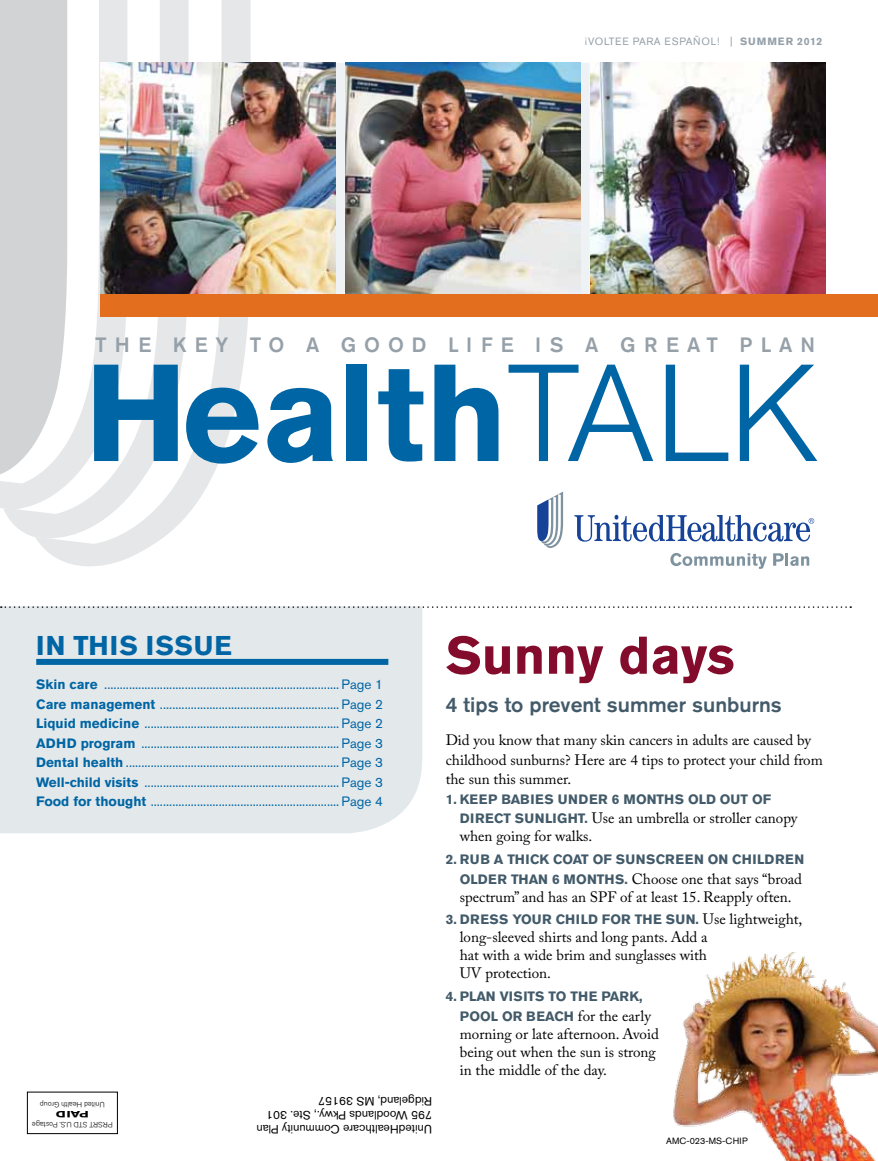
<style>
.page{position:relative;width:878px;height:1161px;background:#fff}
.page>*{position:absolute;margin:0;border:0;box-sizing:border-box;transform-origin:0 0}
.t1{font:700 136.5px "Akzidenz Grotesk BE";color:#0065a4}
.t2{font:700 52.5px "Akzidenz Grotesk BE";color:#830b2c}
.t3{font:700 27px "Akzidenz Grotesk BE";letter-spacing:.03em;color:#0065a4}
.t4{font:500 21px "Akzidenz Grotesk BE";color:#425a69}
.t5{font:500 20.55px "Akzidenz Grotesk BE";letter-spacing:.39em;color:#95a0a9}
.t6{font:15px/18px "Adobe Caslon Pro";color:#000}
.t7{font:13.5px/19.5px "Akzidenz Grotesk BE";color:#0065a4;text-align:justify}
.t8{font:700 13.5px/19.5px "Akzidenz Grotesk BE";letter-spacing:.04em;color:#425a69}
.t9{font:700 13.5px/19.5px "Akzidenz Grotesk BE";color:#425a69}
.t10{font:12px/14.2px "Akzidenz Grotesk BE";color:#000}
.t11{font:10.5px "Akzidenz Grotesk BE";letter-spacing:.05em;color:#95a0a9}
.t12{font:700 10.5px "Akzidenz Grotesk BE";letter-spacing:.05em;color:#95a0a9}
.t13{font:9px "Akzidenz Grotesk BE";letter-spacing:.02em;color:#000}
.t14{font:700 9px "Akzidenz Grotesk BE";color:#000;scale:1.5 1}
.t15{font:300 7.5px "Akzidenz Grotesk BE";color:#000}
.s1{font-weight:400}
.s2{font-weight:300}
.s3{font-weight:700}
.s4{font-family:"Akzidenz Grotesk BE";font-weight:700;font-size:13.5px;color:#425a69}
.s5{font-family:"Adobe Caslon Pro";font-weight:400;font-size:15px;color:#000}
</style>
<div class="page">
<img style="left:673px;top:953px;width:205px;height:208px">
<div style="left:0;top:606px;width:422px;height:227px;background:#e3e8eb"></div>
<svg style="left:1px;top:606px;width:850px;height:2px"></svg>
<div style="left:36px;top:659px;width:352px;height:6px;background:#0065a4"></div>
<hr style="left:0;top:0;width:3px;height:508px;background:#d1d3d4">
<svg style="left:3px;top:0;width:32px;height:537px;fill:#d1d3d4"></svg>
<svg style="left:35px;top:0;width:215px;height:566px"></svg>
<svg style="left:574px;top:515px;width:240px;height:27px"></svg>
<svg style="left:537px;top:492px;width:26px;height:56px"></svg>
<svg style="left:670px;top:553px;width:96px;height:16px"></svg>
<svg style="left:773px;top:553px;width:36px;height:13px"></svg>
<div style="left:27px;top:1092px;width:91px;height:42px;border:1px solid #000"></div>
<div style="left:336px;top:63px;width:9px;height:243px;background:#eff2f4"></div>
<div style="left:580px;top:63px;width:9px;height:243px;background:#eff2f4"></div>
<img style="left:100px;top:63px;width:235px;height:231px">
<img style="left:345px;top:63px;width:235px;height:231px">
<img style="left:590px;top:63px;width:235px;height:231px">
<div style="left:100px;top:294px;width:778px;height:23px;background:#e36f1e"></div>
<p class="t11" style="left:585px;top:35px;width:95px">¡Voltee para espa</p>
<p class="t12" style="left:693px;top:36px;width:131px"><span class="s1">Ñol! |</span> SUMMER 2012</p>
<h3 class="t5" style="left:95px;top:332px;width:619px">The Key t o a good life is a great</h3>
<h3 class="t5" style="left:739px;top:332px;width:77px">plan</h3>
<h1 class="t1" style="left:85px;top:334px;width:736px">HEALTH<span class="s2">TALK</span></h1>
<h3 class="t3" style="left:36px;top:630px;width:197px">IN THIS ISSUE</h3>
<p class="t7" style="left:36px;top:675px;width:348px"><span class="s3">SKIN CARE</span> ............................................................................ Page 1<br><span class="s3">CARE MANAGEMENT</span> .......................................................... Page 2<br><span class="s3">LIQUID MEDICINE</span> ............................................................... Page 2<br><span class="s3">ADH D PROGRAM</span> ................................................................ Page 3<br><span class="s3">DENTAL HEALTH</span> ..................................................................... Page 3<br><span class="s3">WELL-CHILD VISITS</span> ............................................................... Page 3<br><span class="s3">FOOD FOR THOUGHT</span> ............................................................. Page 4</p>
<p class="t15" style="left:105px;top:1109px;width:66px;rotate:-180deg">United Health Group</p>
<p class="t10" style="left:432px;top:1136px;width:177px;rotate:-180deg">UnitedHealthcare Community Plan<br>795 Woodlands Pkwy., Ste. 301<br>Ridgeland, MS 39157</p>
<p class="t14" style="left:89px;top:1119px;width:23px;rotate:-180deg">PAID</p>
<p class="t15" style="left:113px;top:1128px;width:82px;rotate:-180deg">PRSRT STD U.S. Postage</p>
<h2 class="t2" style="left:446px;top:625px;width:290px">SUNNY DAYS</h2>
<h3 class="t4" style="left:446px;top:692px;width:337px">4 tips to prevent summer sunburns</h3>
<p class="t6" style="left:446px;top:731px;width:378px;line-height:19.5px">Did you know that many skin cancers in adults are caused by childhood sunburns? Here are 4 tips to protect your child from the sun this summer.</p>
<p class="t8" style="left:460px;top:789px;width:309px;text-indent:-14px">1. KEEP BABIES UNDER 6 MONTHS OLD OUT OF<br>DIR</p>
<p class="t6" style="left:460px;top:809px;width:339px;text-indent:25px"><span class="s4">ECT SUNLI GHT.</span> Use an umbrella or stroller canopy when going for walks.</p>
<p class="t8" style="left:446px;top:850px;width:89px">2. RUB A THICK</p>
<p class="t8" style="left:553px;top:850px;width:208px">COAT OF SUNSCREEN ON CHILDR</p>
<p class="t8" style="left:785px;top:850px;width:19px">EN</p>
<p class="t6" style="left:460px;top:870px;width:344px"><span class="s4">OLD ER THAN 6 M ONTHS.</span> Choose one that says “broad spectrum” and has an SPF of at least 15. Reapply often.</p>
<p class="t8" style="left:446px;top:910px;width:139px">3. DRESS YOUR CHILD</p>
<p class="t6" style="left:460px;top:910px;width:344px;text-indent:142px"><span class="s4">FOR THE SUN.</span> Use lightweight, long-sleeved shirts and long pants. Add a<br>hat with a wide brim and sunglasses with<br>UV protection.</p>
<p class="t8" style="left:446px;top:987px;width:33px">4. PLAN</p>
<p class="t9" style="left:499px;top:987px;width:112px">VI SITS TO THE PARK</p>
<p class="t9" style="left:460px;top:987px;width:193px;text-indent:179px">,<br>POOL OR BEACH <span class="s5">for the early</span></p>
<p class="t6" style="left:460px;top:1024px;width:200px">morning or late afternoon. Avoid being out when the sun is strong in the middle of the day.</p>
<p class="t13" style="left:666px;top:1136px;width:83px">AMC-023-MS-CHIP</p>
</div>
